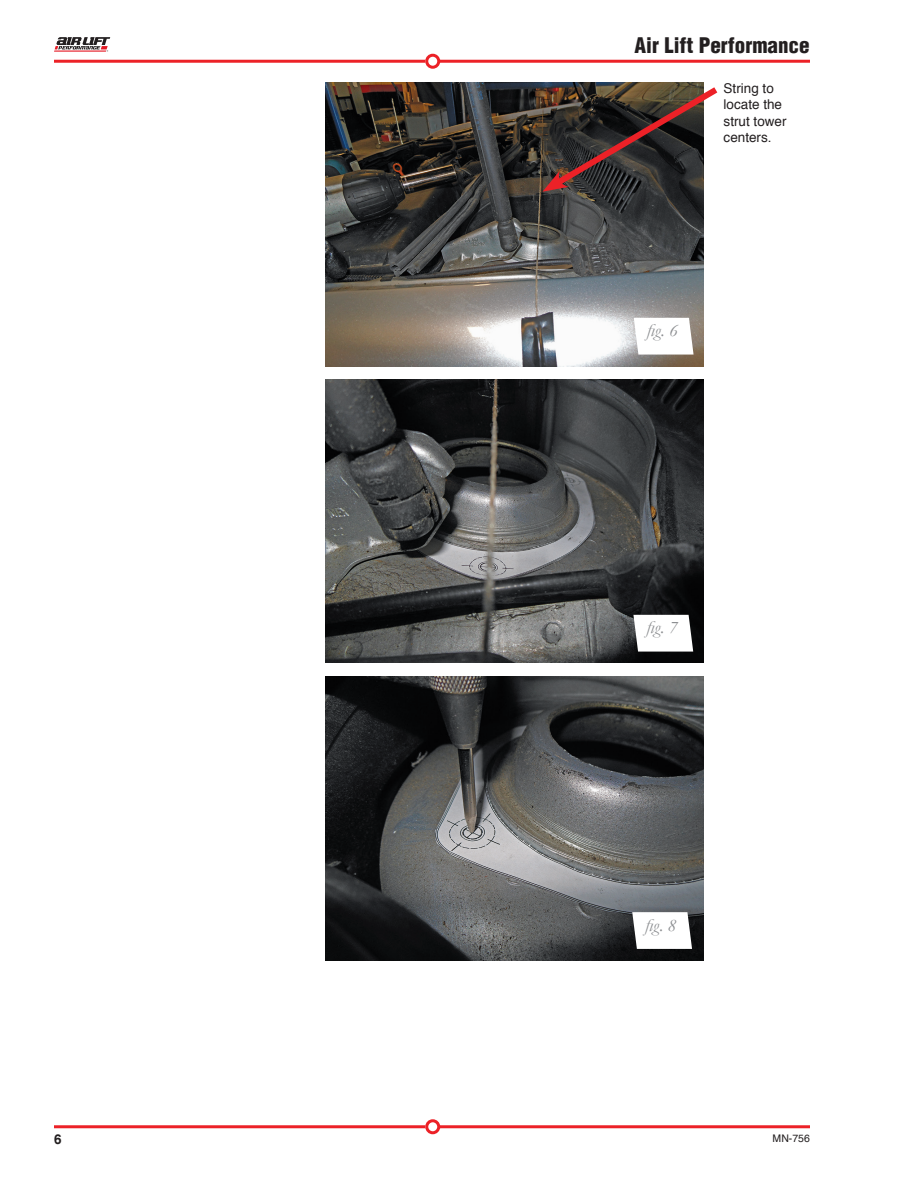
<style>
.page{position:relative;width:918px;height:1188px;background:#fff}
.page>*{position:absolute;margin:0;border:0;box-sizing:border-box;transform-origin:0 0}
.t1{font:900 condensed 21px "Helvetica";color:#231f20}
.t2{font:italic 18px "Garamond";color:#8a8c8f}
.t3{font:13.5px/16.5px "Helvetica";color:#231f20}
.t4{font:700 13.5px "Helvetica";color:#231f20}
.t5{font:10.5px "Helvetica";color:#231f20}
</style>
<div class="page">
<hr style="left:439px;top:60px;width:371px;height:3px;background:#ec2127">
<div style="left:425px;top:54px;width:15px;height:15px;border:3px solid #ec2127;border-radius:50%"></div>
<hr style="left:54px;top:60px;width:371px;height:3px;background:#ec2127">
<hr style="left:439px;top:1125px;width:371px;height:3px;background:#ec2127">
<div style="left:425px;top:1119px;width:15px;height:15px;border:3px solid #ec2127;border-radius:50%"></div>
<hr style="left:54px;top:1125px;width:371px;height:3px;background:#ec2127">
<svg style="left:54px;top:37px;width:56px;height:15px"></svg>
<img style="left:326px;top:82px;width:378px;height:284px">
<svg style="left:634px;top:318px;width:60px;height:37px"></svg>
<img style="left:326px;top:379px;width:378px;height:284px">
<svg style="left:633px;top:615px;width:60px;height:37px"></svg>
<img style="left:326px;top:677px;width:378px;height:284px">
<svg style="left:632px;top:912px;width:60px;height:37px"></svg>
<svg style="left:543px;top:82px;width:175px;height:110px;background:#4f3f3b"></svg>
<h1 class="t1" style="left:635px;top:32px;width:176px">Air Lift Performance</h1>
<p class="t3" style="left:724px;top:79px;width:65px">String to locate the strut tower centers.</p>
<h2 class="t2" style="left:647px;top:318px;width:33px">fig. 6</h2>
<h2 class="t2" style="left:646px;top:615px;width:33px">fig. 7</h2>
<h2 class="t2" style="left:645px;top:913px;width:33px">fig. 8</h2>
<p class="t4" style="left:54px;top:1131px;width:9px">6</p>
<p class="t5" style="left:773px;top:1132px;width:39px">MN-756</p>
</div>
